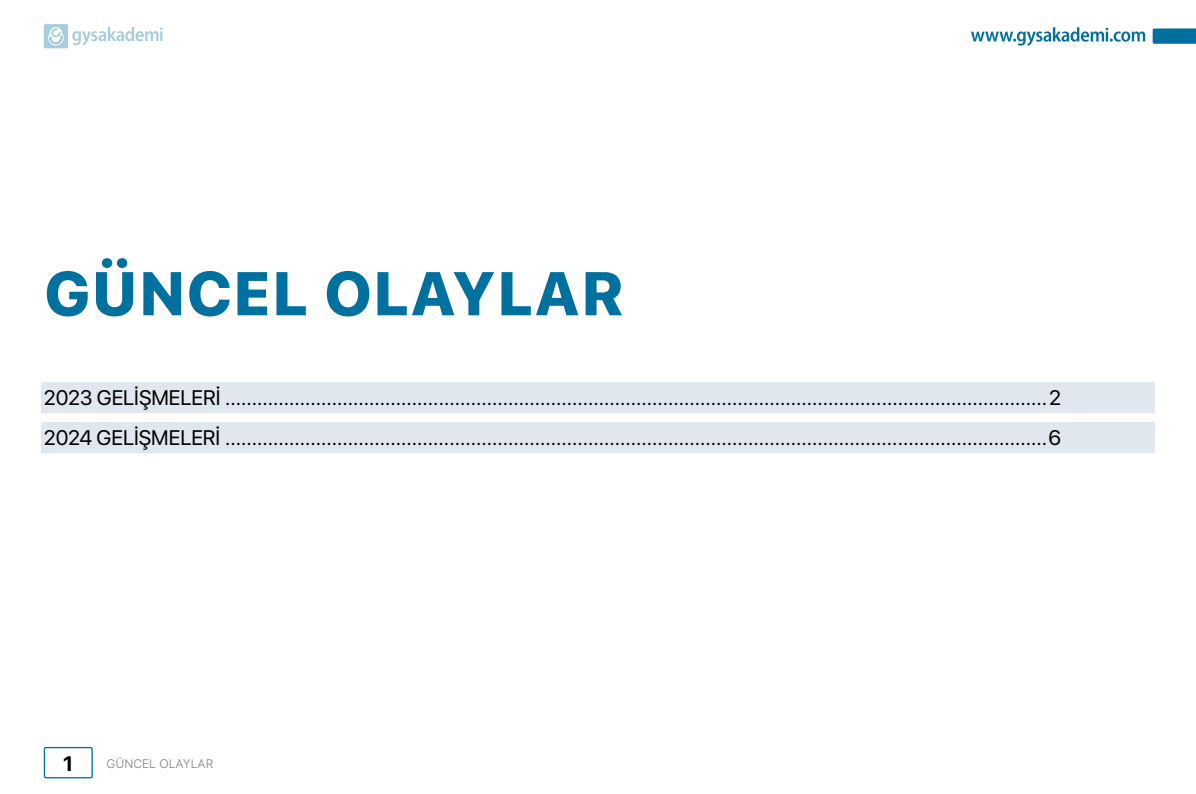
<style>
.page{position:relative;width:1196px;height:794px;background:#fff}
.page>*{position:absolute;margin:0;border:0;box-sizing:border-box;transform-origin:0 0}
.t1{font:800 61.25px "SF Pro Text";color:#00719e}
.t2{font:21px/40.1px "SF Pro Display";color:#000}
.t3{font:700 20.82px "SF Pro Display";color:#000}
.t4{font:300 12.25px "SF Pro Text";color:#808080}
</style>
<div class="page">
<div style="left:44px;top:747px;width:49px;height:31px;border:1px solid #00719e;border-radius:2px"></div>
<svg style="left:971px;top:27px;width:173px;height:19px"></svg>
<svg style="left:1152px;top:28px;width:43px;height:16px"></svg>
<div style="left:41px;top:383px;width:1113px;height:30px;background:#e0e7ee"></div>
<div style="left:41px;top:423px;width:1113px;height:30px;background:#e0e7ee"></div>
<svg style="left:44px;top:24px;width:119px;height:24px"></svg>
<h1 class="t1" style="left:44px;top:258px;width:582px">GÜNCEL OLAYLAR</h1>
<p class="t2" style="left:44px;top:378px;width:1018px">2023 GELİŞMELERİ ..........................................................................................................................................................2<br>2024 GELİŞMELERİ ..........................................................................................................................................................6</p>
<p class="t3" style="left:63px;top:751px;width:12px">1</p>
<p class="t4" style="left:106px;top:755px;width:108px">GÜNCEL OLAYLAR</p>
</div>
